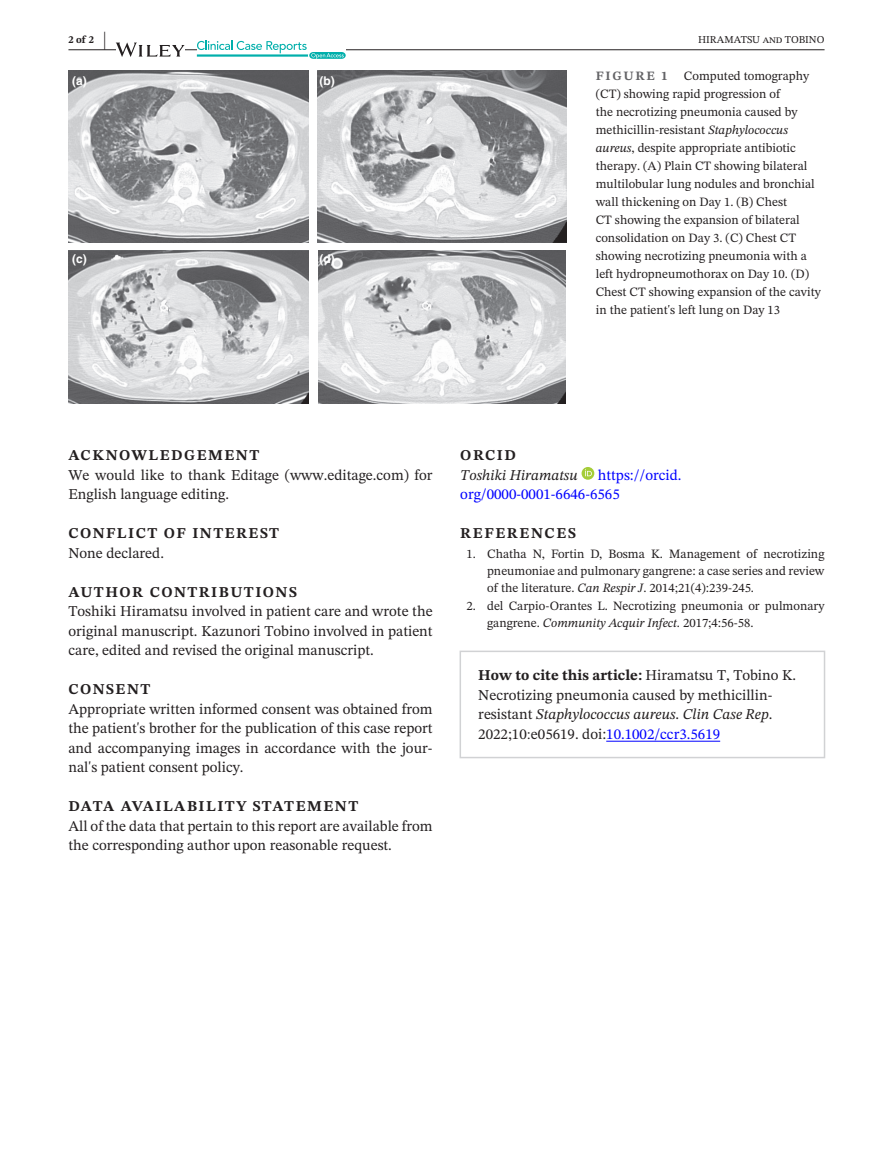
<style>
.page{position:relative;width:893px;height:1174px;background:#fff}
.page>*{position:absolute;margin:0;border:0;box-sizing:border-box;transform-origin:0 0}
.t1{font:15px/19.5px "STIX Two Text";color:#231f20}
.t2{font:700 15px "STIX Two Text";letter-spacing:.1em;color:#231f20}
.t3{font:15px/19.5px "STIX Two Text";color:#00f}
.t4{font:italic 15px "STIX Two Text";color:#231f20}
.t5{font:12.75px/18px "STIX Two Text";color:#231f20}
.t6{font:700 12.75px "STIX Two Text";letter-spacing:.14em;color:#636366}
.t7{font:700 12px "Helvetica";color:#fff}
.t8{font:10.5px "STIX Two Text";color:#231f20}
.t9{font:700 10.5px "STIX Two Text";color:#231f20}
.s1{font-size:21px}
.s2{font-style:italic}
.s3{font-weight:700}
.s4{font-family:"STIX"}
.s5{color:#00f}
</style>
<div class="page">
<hr style="left:68px;top:49px;width:756px;height:1px;background:#231f20">
<svg style="left:116px;top:43px;width:69px;height:14px"></svg>
<svg style="left:197px;top:41px;width:149px;height:18px"></svg>
<div style="left:460px;top:650px;width:365px;height:108px;border:2px solid #d1d2d4"></div>
<hr style="left:606px;top:741px;width:114px;height:1px;background:#00f">
<svg style="left:582px;top:467px;width:12px;height:13px"></svg>
<svg style="left:585px;top:469px;width:7px;height:7px"></svg>
<img style="left:68px;top:70px;width:241px;height:173px">
<img style="left:317px;top:70px;width:249px;height:173px">
<img style="left:68px;top:251px;width:241px;height:152px">
<img style="left:318px;top:251px;width:248px;height:152px">
<p class="t9" style="left:68px;top:32px;width:39px">2 of 2 <span class="s1">|</span></p>
<p class="t8" style="left:698px;top:32px;width:128px">HIRAMATSU and TOBINO</p>
<p class="t7" style="left:72px;top:73px;width:16px">(a)</p>
<p class="t7" style="left:320px;top:73px;width:17px">(b)</p>
<p class="t7" style="left:72px;top:251px;width:16px">(c)</p>
<p class="t7" style="left:320px;top:251px;width:17px">(d)</p>
<p class="t5" style="left:596px;top:66px;width:227px;text-indent:88px">Computed tomography (CT) showing rapid progression of<br>the necrotizing pneumonia caused by methicillin-resistant <span class="s2">Staphylococcus aureus</span>, despite appropriate antibiotic therapy. (A) Plain CT showing bilateral multilobular lung nodules and bronchial wall thickening on Day 1. (B) Chest<br>CT showing the expansion of bilateral consolidation on Day 3. (C) Chest CT showing necrotizing pneumonia with a left hydropneumothorax on Day 10. (D)<br>Chest CT showing expansion of the cavity in the patient's left lung on Day 13</p>
<p class="t6" style="left:596px;top:66px;width:73px">FIGURE 1</p>
<p class="t2" style="left:68px;top:444px;width:192px">ACKNOWLEDGEMENT</p>
<p class="t1" style="left:68px;top:465px;width:366px">We would like to thank Editage (www.editage.com) for<br>English language editing.</p>
<p class="t2" style="left:68px;top:522px;width:212px">CONFLICT OF INTEREST</p>
<p class="t1" style="left:68px;top:543px;width:97px">None declared.</p>
<p class="t2" style="left:68px;top:581px;width:230px">AUTHOR CONTRIBUTIONS</p>
<p class="t1" style="left:68px;top:601px;width:366px;text-align:justify">Toshiki Hiramatsu involved in patient care and wrote the original manuscript. Kazunori Tobino involved in patient care, edited and revised the original manuscript.</p>
<p class="t2" style="left:68px;top:678px;width:83px">CONSENT</p>
<p class="t1" style="left:68px;top:699px;width:366px;text-align:justify">Appropriate written informed consent was obtained from the patient's brother for the publication of this case report and accompanying images in accordance with the jour&shy;nal's patient consent policy.</p>
<p class="t2" style="left:68px;top:795px;width:291px">DATA AVAILABILITY STATEMENT</p>
<p class="t1" style="left:68px;top:816px;width:366px">All of the data that pertain to this report are available from the corresponding author upon reasonable request.</p>
<p class="t2" style="left:460px;top:444px;width:57px">ORCID</p>
<p class="t4" style="left:460px;top:464px;width:119px">Toshiki Hiramatsu</p>
<p class="t3" style="left:460px;top:465px;width:223px;text-indent:138px">https://orcid. org/0000-0001-6646-6565</p>
<p class="t2" style="left:460px;top:522px;width:117px">REFERENCES</p>
<p class="t5" style="left:487px;top:545px;width:339px;line-height:17.2px;text-align:justify;text-indent:-21px">1. Chatha N, Fortin D, Bosma K. Management of necrotizing pneumoniae and pulmonary gangrene: a case series and review of the literature. <span class="s2">Can Respir J</span>. 2014;21(4):239-245.</p>
<p class="t5" style="left:487px;top:596px;width:339px;line-height:17.2px;text-indent:-21px">2. del Carpio-Orantes L. Necrotizing pneumonia or pulmonary gangrene. <span class="s2">Community Acquir Infect</span>. 2017;4:56-58.</p>
<p class="t1" style="left:478px;top:665px;width:319px"><span class="s3">How to cite this article:</span> Hiramatsu T, Tobino K.<br>Necrotizing pneumonia caused by methicillin&shy;resistant <span class="s2">Staphylococcus aureus</span>. <span class="s2">Clin Case Rep</span>.<br>2022;10<span class="s4">:</span>e05619. doi:<span class="s5">10.1002/ccr3.5619</span></p>
</div>
